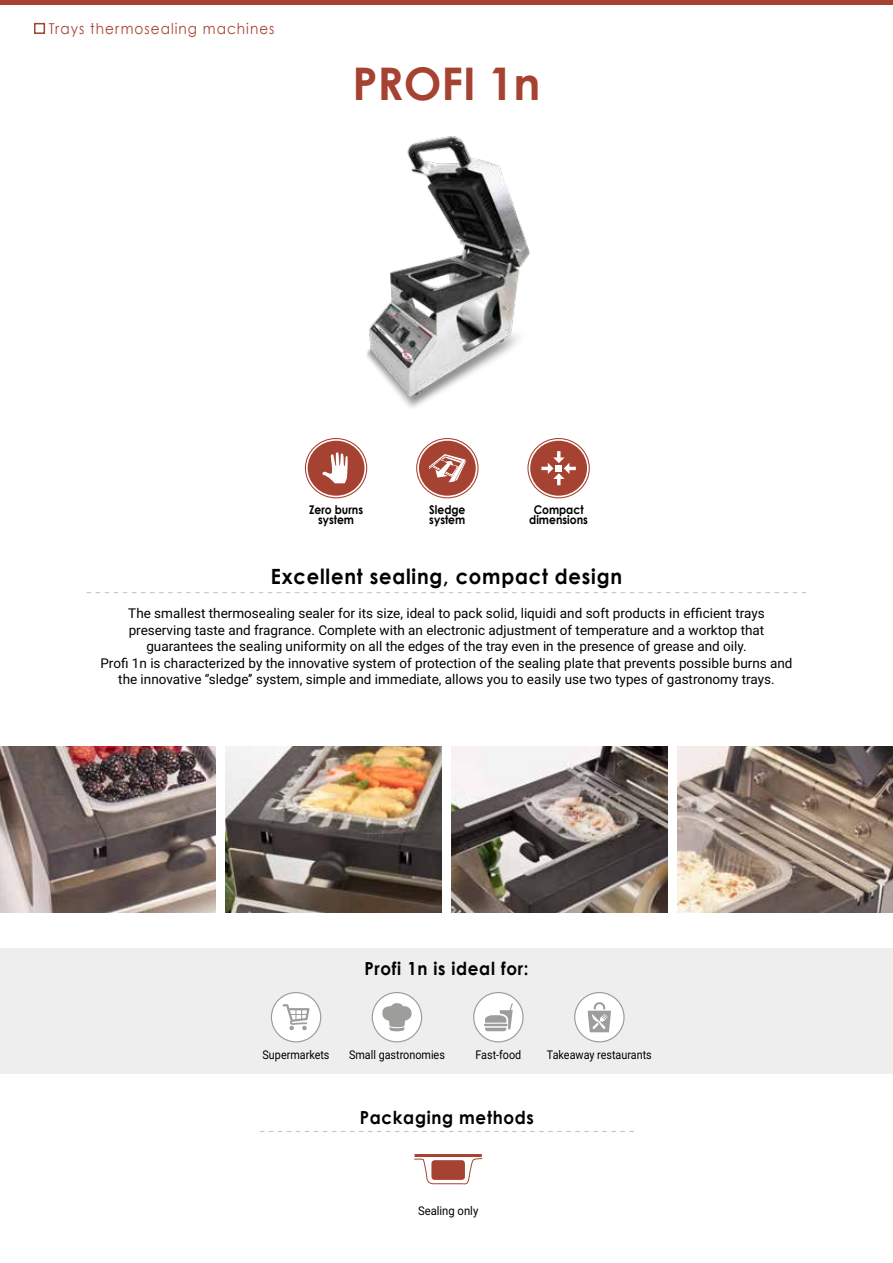
<style>
.page{position:relative;width:893px;height:1263px;background:#fff}
.page>*{position:absolute;margin:0;border:0;box-sizing:border-box;transform-origin:0 0}
.t1{font:700 45px "Century Gothic";color:#a64232}
.t2{font:700 21px "Century Gothic";letter-spacing:.04em;color:#000;scale:.93 1}
.t3{font:700 18px "Century Gothic";letter-spacing:.04em;color:#000;scale:.93 1}
.t4{font:15px "Century Gothic";letter-spacing:.075em;color:#a64232;scale:.91 1}
.t5{font:13.5px/16.5px "Roboto";color:#000;text-align:center}
.t6{font:12px "Roboto";color:#000;scale:.9 1}
.t7{font:700 12px/10.5px "Century Gothic";color:#000;text-align:center;scale:.9 1}
.t8{font:12px "Roboto";color:#000;scale:.94 1}
</style>
<div class="page">
<div style="left:0;top:948px;width:893px;height:126px;background:#eeeeef"></div>
<div style="left:0;top:0;width:893px;height:5px;background:#a64232"></div>
<div style="left:34px;top:23px;width:11px;height:11px;border:2px solid #a64232"></div>
<svg style="left:87px;top:592px;width:719px;height:1px"></svg>
<svg style="left:260px;top:1131px;width:374px;height:1px"></svg>
<div style="left:271px;top:992px;width:50px;height:50px;background:#fff;border-radius:50%"></div>
<div style="left:271px;top:992px;width:50px;height:50px;border:1px solid #9d9d9c;border-radius:50%"></div>
<div style="left:372px;top:992px;width:50px;height:50px;background:#fff;border-radius:50%"></div>
<div style="left:372px;top:992px;width:50px;height:50px;border:1px solid #9d9d9c;border-radius:50%"></div>
<div style="left:575px;top:992px;width:49px;height:50px;background:#fff;border-radius:50%"></div>
<div style="left:574px;top:992px;width:51px;height:50px;border:1px solid #9d9d9c;border-radius:50%"></div>
<div style="left:474px;top:992px;width:49px;height:50px;background:#fff;border-radius:50%"></div>
<div style="left:473px;top:992px;width:51px;height:50px;border:1px solid #9d9d9c;border-radius:50%"></div>
<div style="left:419px;top:441px;width:57px;height:55px;background:#a64232;border-radius:50%"></div>
<div style="left:416px;top:438px;width:63px;height:60px;border:1px solid #a64232;border-radius:50%"></div>
<div style="left:530px;top:441px;width:57px;height:55px;background:#a64232;border-radius:50%"></div>
<div style="left:527px;top:438px;width:63px;height:60px;border:1px solid #a64232;border-radius:50%"></div>
<div style="left:308px;top:441px;width:56px;height:55px;background:#a64232;border-radius:50%"></div>
<div style="left:305px;top:438px;width:62px;height:60px;border:1px solid #a64232;border-radius:50%"></div>
<svg style="left:382px;top:1003px;width:30px;height:28px"></svg>
<svg style="left:414px;top:1158px;width:68px;height:27px"></svg>
<div style="left:431px;top:1160px;width:34px;height:20px;background:#a64232;border-radius:3px"></div>
<hr style="left:415px;top:1154px;width:67px;height:3px;background:#a64232">
<img style="left:0;top:746px;width:216px;height:166px">
<img style="left:451px;top:746px;width:216px;height:166px">
<img style="left:226px;top:746px;width:216px;height:166px">
<img style="left:677px;top:746px;width:216px;height:166px">
<img style="left:366px;top:136px;width:164px;height:272px">
<svg style="left:283px;top:1004px;width:27px;height:26px"></svg>
<svg style="left:484px;top:1003px;width:29px;height:28px"></svg>
<svg style="left:588px;top:1002px;width:23px;height:30px"></svg>
<svg style="left:541px;top:451px;width:35px;height:34px"></svg>
<svg style="left:429px;top:454px;width:37px;height:28px"></svg>
<svg style="left:322px;top:452px;width:26px;height:31px"></svg>
<p class="t4" style="left:49px;top:19px;width:250px">Trays thermosealing machines</p>
<h1 class="t1" style="left:352px;top:55px;width:190px">PROFI 1n</h1>
<p class="t7" style="left:309px;top:504px;width:61px">Zero burns system</p>
<p class="t7" style="left:429px;top:504px;width:42px;text-align:left">Sledge system</p>
<p class="t7" style="left:529px;top:504px;width:67px">Compact dimensions</p>
<h2 class="t2" style="left:271px;top:563px;width:379px">Excellent sealing, compact design</h2>
<p class="t5" style="left:100px;top:605px;width:694px">The smallest thermosealing sealer for its size, ideal to pack solid, liquidi and soft products in efficient trays preserving taste and fragrance. Complete with an electronic adjustment of temperature and a worktop that guarantees the sealing uniformity on all the edges of the tray even in the presence of grease and oily.<br>Profi 1n is characterized by the innovative system of protection of the sealing plate that prevents possible burns and the innovative ‘’sledge’’ system, simple and immediate, allows you to easily use two types of gastronomy trays.</p>
<h3 class="t3" style="left:364px;top:957px;width:178px">Profi 1n is ideal for:</h3>
<p class="t6" style="left:263px;top:1046px;width:76px">Supermarkets</p>
<p class="t6" style="left:349px;top:1046px;width:108px">Small gastronomies</p>
<p class="t6" style="left:475px;top:1046px;width:53px">Fast-food</p>
<p class="t6" style="left:547px;top:1046px;width:118px">Takeaway restaurants</p>
<h3 class="t3" style="left:360px;top:1106px;width:189px">Packaging methods</h3>
<p class="t8" style="left:418px;top:1202px;width:66px">Sealing only</p>
</div>
